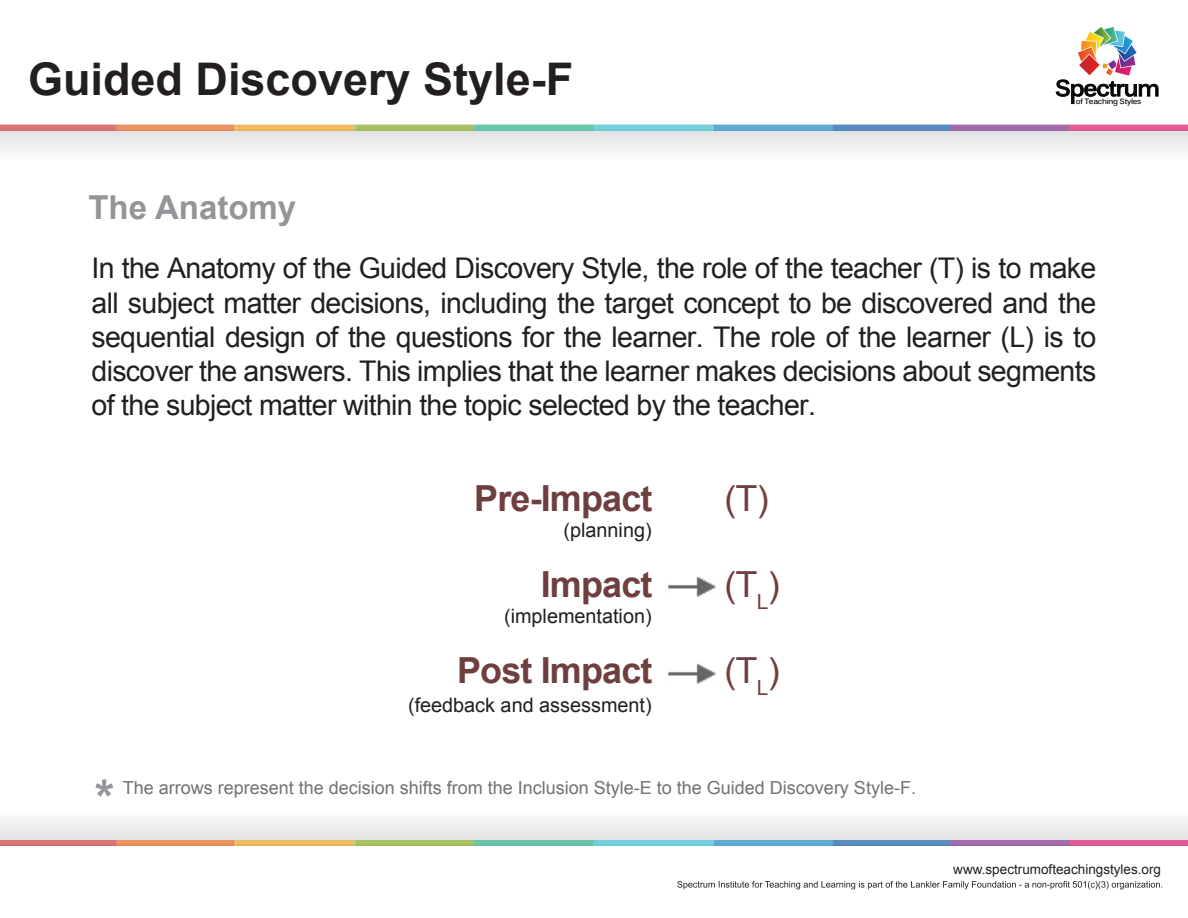
<style>
.page{position:relative;width:1188px;height:918px;background:#fff}
.page>*{position:absolute;margin:0;border:0;box-sizing:border-box;transform-origin:0 0}
.t1{font:700 45px "Arial";color:#231f20}
.t2{font:700 36px "Arial";letter-spacing:-.025em;color:#6f3f3f}
.t3{font:36px "Arial";color:#6f3f3f}
.t4{font:700 33px "Arial";color:#939598}
.t5{font:28.5px/34.2px "Arial";letter-spacing:-.025em;color:#231f20;text-align:justify}
.t6{font:19.8px "Arial";color:#231f20}
.t7{font:18px "Arial";color:#717275}
.t8{font:13.5px "Arial";color:#231f20}
.t9{font:700 7.65px "Kalinga";letter-spacing:-.035em;color:#050504}
</style>
<div class="page">
<img style="left:668px;top:663px;width:48px;height:21px">
<img style="left:668px;top:576px;width:48px;height:21px">
<svg style="left:677px;top:881px;width:485px;height:8px"></svg>
<div style="left:0;top:131px;width:1188px;height:43px;background:linear-gradient(to bottom,#e3e4e6,#fff)"></div>
<img style="left:0;top:124px;width:1188px;height:7px">
<img style="left:0;top:839px;width:1188px;height:7px">
<div style="left:0;top:796px;width:1188px;height:43px;background:linear-gradient(to bottom,#fff,#e5e6e7)"></div>
<svg style="left:95px;top:780px;width:18px;height:17px"></svg>
<svg style="left:1055px;top:27px;width:104px;height:77px"></svg>
<h1 class="t1" style="left:28px;top:50px;width:547px">Guided Discovery Style-F</h1>
<p class="t4" style="left:88px;top:186px;width:209px">The Anatomy</p>
<p class="t9" style="left:1076px;top:96px;width:67px">of Teaching Styles</p>
<p class="t5" style="left:92px;top:252px;width:1006px">In the Anatomy of the Guided Discovery Style, the role of the teacher (T) is to make all subject matter decisions, including the target concept to be discovered and the sequential design of the questions for the learner. The role of the learner (L) is to discover the answers. This implies that the learner makes decisions about segments of the subject matter within the topic selected by the teacher.</p>
<p class="t2" style="left:474px;top:474px;width:180px">Pre-Impact</p>
<p class="t6" style="left:563px;top:517px;width:90px">(planning)</p>
<p class="t2" style="left:541px;top:561px;width:113px">Impact</p>
<p class="t6" style="left:504px;top:603px;width:149px">(implementation)</p>
<p class="t2" style="left:457px;top:647px;width:197px">Post Impact</p>
<p class="t6" style="left:408px;top:692px;width:245px">(feedback and assessment)</p>
<p class="t3" style="left:724px;top:475px;width:46px">(T)</p>
<p class="t3" style="left:724px;top:561px;width:57px">(T<sub>L</sub>)</p>
<p class="t3" style="left:724px;top:647px;width:57px">(T<sub>L</sub>)</p>
<p class="t7" style="left:123px;top:776px;width:795px">The arrows represent the decision shifts from the Inclusion Style-E to the Guided Discovery Style-F.</p>
<p class="t8" style="left:953px;top:860px;width:209px">www.spectrumofteachingstyles.org</p>
</div>
